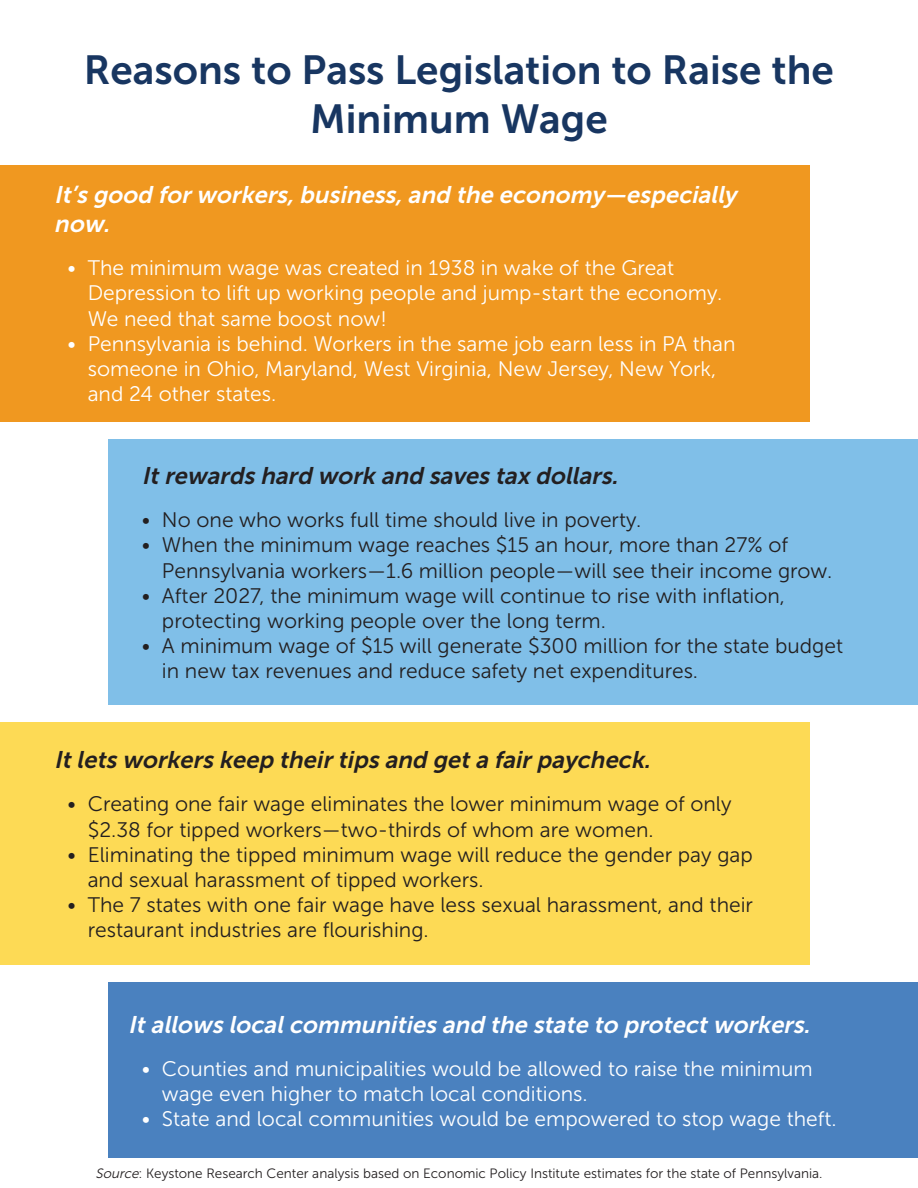
<style>
.page{position:relative;width:918px;height:1188px;background:#fff}
.page>*{position:absolute;margin:0;border:0;box-sizing:border-box;transform-origin:0 0}
.t1{font:40.5px/48.6px "Museo Sans 700";color:#183661;text-align:center}
.t2{font:italic 24px/28.8px "Museo Sans 700";color:#fff}
.t3{font:italic 24px "Museo Sans 700";color:#231f20}
.t4{font:21px/25.2px "Museo Sans 300";color:#231f20}
.t5{font:21px/25.2px "Museo Sans 300";color:#fff}
.t6{font:13.5px "Museo Sans 300";color:#231f20}
.s1{font-style:italic}
</style>
<div class="page">
<div style="left:0;top:165px;width:810px;height:257px;background:#f09820"></div>
<div style="left:108px;top:439px;width:810px;height:266px;background:#80bfe8"></div>
<div style="left:108px;top:983px;width:810px;height:175px;background:#4a81bf"></div>
<div style="left:0;top:723px;width:810px;height:242px;background:#fdda55"></div>
<h1 class="t1" style="left:84px;top:46px;width:752px">Reasons to Pass Legislation to Raise the<br>Minimum Wage</h1>
<p class="t2" style="left:54px;top:180px;width:684px">It’s good forworkers,business,and the economy —especially now.</p>
<p class="t5" style="left:88px;top:256px;width:636px;text-indent:-20px">• The minimum wage was created in 1938 in wake of the Great<br>Depression to lift up working people and jump-start the economy.<br>We need that same boost now!</p>
<p class="t5" style="left:88px;top:331px;width:649px;text-indent:-20px">• Pennsylvania is behind. Workers in the same job earn less in PA than someone in Ohio, Maryland, West Virginia, New Jersey, New York, and 24 other states.</p>
<p class="t3" style="left:142px;top:462px;width:483px">Itrewards hard work and saves tax dollars.</p>
<p class="t4" style="left:142px;top:508px;width:501px">• No one who works full time should live in poverty.</p>
<p class="t4" style="left:162px;top:533px;width:672px;text-indent:-20px">• When the minimum wage reaches $15 an hour, more than 27% of<br>Pennsylvania workers—1.6 million people—will see their income grow.</p>
<p class="t4" style="left:162px;top:583px;width:625px;text-indent:-20px">• After 2027, the minimum wage will continue to rise with inflation, protecting working people over the long term.</p>
<p class="t4" style="left:162px;top:634px;width:683px;text-indent:-20px">• A minimum wage of $15 will generate $300 million for the state budget in new tax revenues and reduce safety net expenditures.</p>
<p class="t3" style="left:54px;top:747px;width:603px">Itlets workers keep theirtips and geta fairpaycheck.</p>
<p class="t4" style="left:88px;top:792px;width:645px;text-indent:-20px">• Creating one fair wage eliminates the lower minimum wage of only $2.38 for tipped workers—two-thirds of whom are women.</p>
<p class="t4" style="left:88px;top:842px;width:667px;text-indent:-20px">• Eliminating the tipped minimum wage will reduce the gender pay gap and sexual harassment of tipped workers.</p>
<p class="t4" style="left:88px;top:893px;width:667px;text-indent:-20px">• The 7 states with one fair wage have less sexual harassment, and their restaurant industries are flourishing.</p>
<p class="t2" style="left:128px;top:1010px;width:689px">Itallows localcommunities and the state to protectworkers.</p>
<p class="t5" style="left:162px;top:1056px;width:652px;text-indent:-20px">• Counties and municipalities would be allowed to raise the minimum wage even higher to match local conditions.</p>
<p class="t5" style="left:142px;top:1107px;width:696px">• State and local communities would be empowered to stop wage theft.</p>
<p class="t6" style="left:95px;top:1166px;width:729px"><span class="s1">Source</span>: Keystone Research Center analysis based on Economic Policy Institute estimates for the state of Pennsylvania.</p>
</div>
